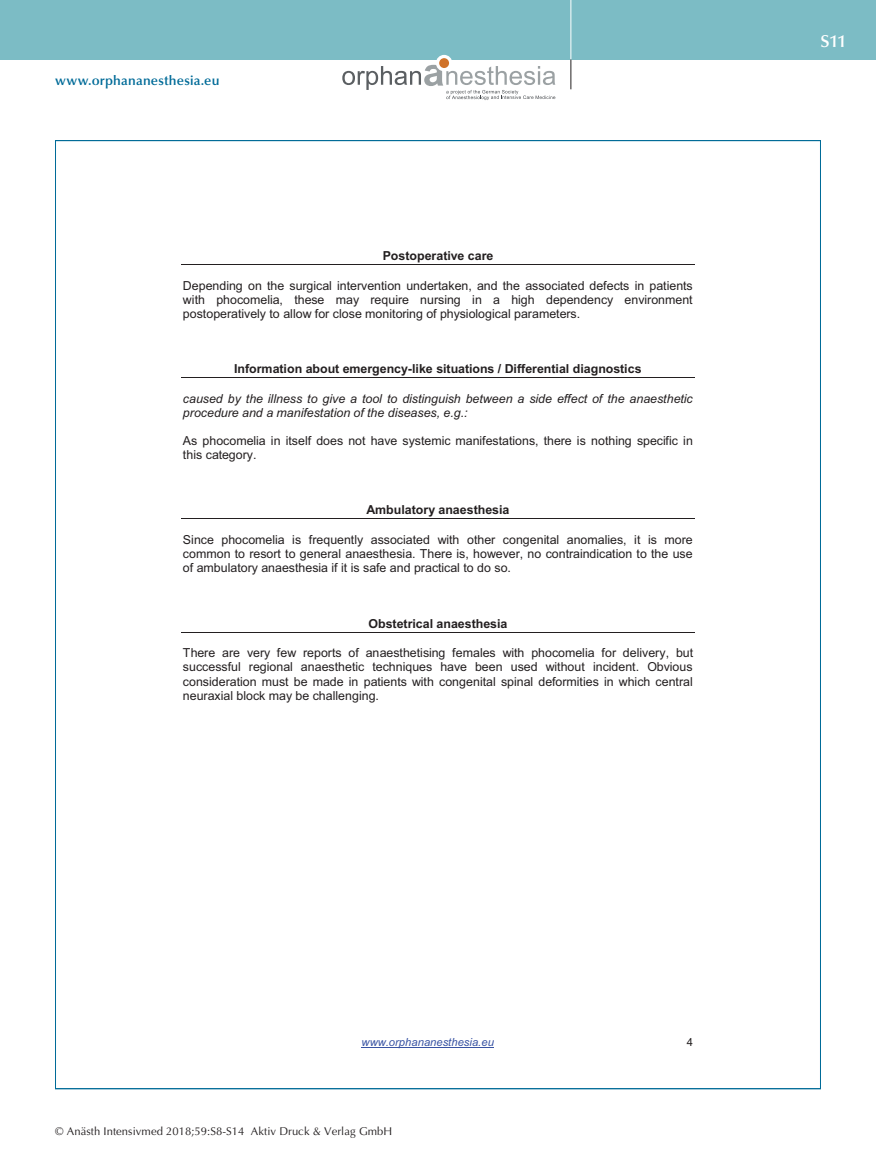
<style>
.page{position:relative;width:876px;height:1174px;background:#fff}
.page>*{position:absolute;margin:0;border:0;box-sizing:border-box;transform-origin:0 0}
.t1{font:600 17.25px "Optima";color:#fff}
.t2{font:600 13.5px "Optima";letter-spacing:.015em;color:#006b98}
.t3{font:12.45px/14.2px "Arial";color:#231f20;text-align:justify}
.t4{font:700 12.45px "Arial";color:#231f20}
.t5{font:italic 12.45px/14.4px "Arial";color:#231f20}
.t6{font:11.25px "Optima";letter-spacing:.005em;color:#231f20}
.t7{font:italic 11.25px "Arial";color:#3853a3}
.t8{font:11.25px "Arial";color:#231f20}
</style>
<div class="page">
<div style="left:0;top:0;width:876px;height:60px;background:#7cbcc5"></div>
<hr style="left:571px;top:0;width:1px;height:60px;background:#fff">
<svg style="left:571px;top:60px;width:1px;height:29px"></svg>
<svg style="left:436px;top:55px;width:16px;height:16px"></svg>
<div style="left:439px;top:58px;width:10px;height:10px;background:#d0732a;border-radius:50%"></div>
<svg style="left:342px;top:65px;width:213px;height:35px"></svg>
<hr style="left:362px;top:1046px;width:132px;height:1px;background:#3853a3">
<hr style="left:181px;top:264px;width:514px;height:1px;background:#231f20">
<hr style="left:181px;top:377px;width:514px;height:1px;background:#231f20">
<hr style="left:181px;top:518px;width:514px;height:1px;background:#231f20">
<hr style="left:181px;top:631px;width:514px;height:1px;background:#231f20">
<p class="t2" style="left:55px;top:73px;width:166px">www.orphananesthesia.eu</p>
<p class="t4" style="left:383px;top:247px;width:112px">Postoperative care</p>
<p class="t3" style="left:183px;top:278px;width:511px">Depending on the surgical intervention undertaken, and the associated defects in patients with phocomelia, these may require nursing in a high dependency environment postoperatively to allow for close monitoring of physiological parameters.</p>
<p class="t4" style="left:234px;top:360px;width:409px">Information about emergency-like situations / Differential diagnostics</p>
<p class="t5" style="left:183px;top:391px;width:511px">caused by the illness to give a tool to distinguish between a side effect of the anaesthetic procedure and a manifestation of the diseases, e.g.:</p>
<p class="t3" style="left:183px;top:433px;width:511px">As phocomelia in itself does not have systemic manifestations, there is nothing specific in this category.</p>
<p class="t4" style="left:366px;top:501px;width:145px">Ambulatory anaesthesia</p>
<p class="t3" style="left:183px;top:532px;width:511px">Since phocomelia is frequently associated with other congenital anomalies, it is more common to resort to general anaesthesia. There is, however, no contraindication to the use of ambulatory anaesthesia if it is safe and practical to do so.</p>
<p class="t4" style="left:368px;top:615px;width:140px">Obstetrical anaesthesia</p>
<p class="t3" style="left:183px;top:646px;width:512px">There are very few reports of anaesthetising females with phocomelia for delivery, but successful regional anaesthetic techniques have been used without incident. Obvious consideration must be made in patients with congenital spinal deformities in which central neuraxial block may be challenging.</p>
<h1 class="t1" style="left:820px;top:31px;width:27px">S11</h1>
<p class="t7" style="left:362px;top:1034px;width:134px">www.orphananesthesia.eu</p>
<p class="t8" style="left:687px;top:1034px;width:8px">4</p>
<p class="t6" style="left:55px;top:1125px;width:338px">© Anästh Intensivmed 2018;59:S8-S14 Aktiv Druck &amp; Verlag GmbH</p>
</div>
